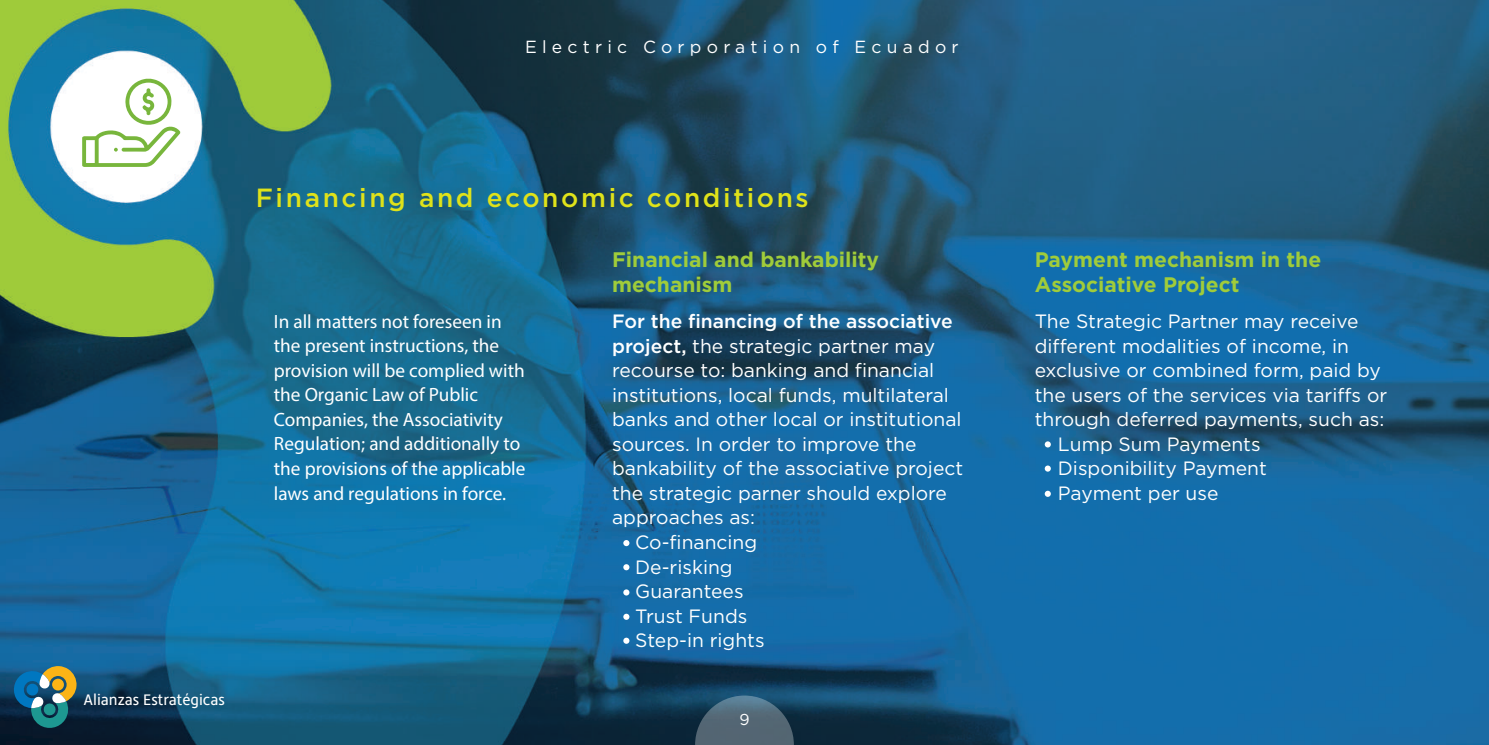
<style>
.page{position:relative;width:1489px;height:745px;background:#fff}
.page>*{position:absolute;margin:0;border:0;box-sizing:border-box;transform-origin:0 0}
.t1{font:500 26.25px "Gotham";letter-spacing:.1em;color:#dfe21a}
.t2{font:700 21px/24.5px "Gotham";color:#a0cc3a}
.t3{font:19.25px "Gotham";color:#fff}
.t4{font:19.25px/24.5px "Myriad Pro";color:#fff}
.t5{font:500 19.25px "Gotham";color:#fff}
.t6{font:17.5px "Gotham";letter-spacing:.3em;color:#fff}
.t7{font:15.75px "Hedley New";color:#fff}
.t8{font:15.75px "Gotham";color:#fff}
.s1{font-weight:500}
</style>
<div class="page">
<img style="left:0;top:0;width:1488px;height:744px">
<svg style="left:695px;top:695px;width:98px;height:49px;background:#456172"></svg>
<svg style="left:82px;top:79px;width:98px;height:88px"></svg>
<svg style="left:623px;top:539px;width:6px;height:6px"></svg>
<svg style="left:623px;top:564px;width:6px;height:6px"></svg>
<svg style="left:623px;top:589px;width:6px;height:6px"></svg>
<svg style="left:1044px;top:441px;width:6px;height:6px"></svg>
<svg style="left:1044px;top:465px;width:6px;height:6px"></svg>
<svg style="left:1044px;top:490px;width:6px;height:6px"></svg>
<svg style="left:623px;top:613px;width:6px;height:6px"></svg>
<svg style="left:623px;top:637px;width:6px;height:6px"></svg>
<svg style="left:11px;top:665px;width:66px;height:65px;background:#406d70"></svg>
<p class="t6" style="left:525px;top:36px;width:435px">Electric Corporation of Ecuador</p>
<p class="t7" style="left:83px;top:690px;width:143px">Alianzas Estratégicas</p>
<h1 class="t1" style="left:256px;top:180px;width:554px">Financing and economic conditions</h1>
<p class="t4" style="left:274px;top:308px;width:253px">In all matters not foreseen in the present instructions, the provision will be complied with the Organic Law of Public<br>Companies, the Associativity<br>Regulation; and additionally to the provisions of the applicable laws and regulations in force.</p>
<p class="t2" style="left:612px;top:247px;width:268px">Financial and bankability mechanism</p>
<p class="t5" style="left:612px;top:308px;width:342px">For the financing of the associative</p>
<p class="t3" style="left:612px;top:333px;width:324px"><span class="s1">project,</span> the strategic partner may</p>
<p class="t3" style="left:612px;top:358px;width:323px">recourse to: banking and financial</p>
<p class="t3" style="left:612px;top:382px;width:338px">institutions, local funds, multilateral</p>
<p class="t3" style="left:612px;top:407px;width:351px">banks and other local or institutional</p>
<p class="t3" style="left:612px;top:431px;width:306px">sources. In order to improve the</p>
<p class="t3" style="left:612px;top:456px;width:352px">bankability of the associative project</p>
<p class="t3" style="left:612px;top:480px;width:336px">the strategic parner should explore</p>
<p class="t3" style="left:612px;top:505px;width:144px">approaches as:</p>
<p class="t3" style="left:635px;top:529px;width:123px">Co-financing</p>
<p class="t3" style="left:635px;top:554px;width:99px">De-risking</p>
<p class="t3" style="left:635px;top:578px;width:110px">Guarantees</p>
<p class="t3" style="left:635px;top:603px;width:114px">Trust Funds</p>
<p class="t3" style="left:635px;top:627px;width:131px">Step-in rights</p>
<p class="t8" style="left:739px;top:709px;width:12px">9</p>
<p class="t2" style="left:1034px;top:247px;width:288px">Payment mechanism in the<br>Associative Project</p>
<p class="t3" style="left:1034px;top:309px;width:325px">The Strategic Partner may receive</p>
<p class="t3" style="left:1034px;top:333px;width:316px">different modalities of income, in</p>
<p class="t3" style="left:1034px;top:358px;width:347px">exclusive or combined form, paid by</p>
<p class="t3" style="left:1034px;top:382px;width:354px">the users of the services via tariffs or</p>
<p class="t3" style="left:1034px;top:407px;width:351px">through deferred payments, such as:</p>
<p class="t3" style="left:1057px;top:431px;width:204px">Lump Sum Payments</p>
<p class="t3" style="left:1057px;top:456px;width:210px">Disponibility Payment</p>
<p class="t3" style="left:1057px;top:480px;width:162px">Payment per use</p>
</div>
